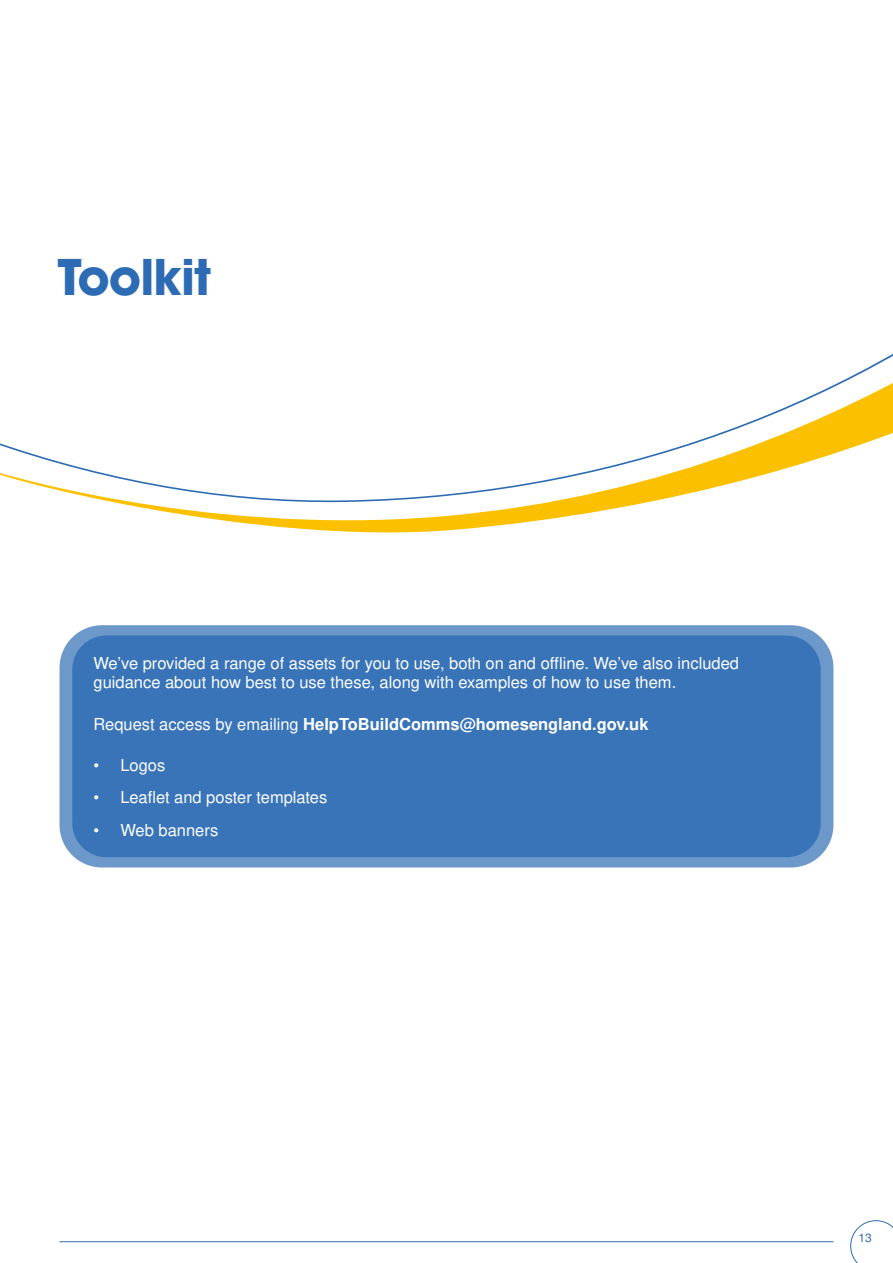
<style>
.page{position:relative;width:893px;height:1263px;background:#fff}
.page>*{position:absolute;margin:0;border:0;box-sizing:border-box;transform-origin:0 0}
.t1{font:700 48.75px "ITC Avant Garde Std";letter-spacing:-.02em;color:#2d6cb4}
.t2{font:16.5px/19.8px "Nimbus San L";color:#fff}
.t3{font:700 16.5px "Nimbus San L";color:#fff}
.t4{font:12px "Nimbus San L";color:#2d6cb4}
.s1{font-weight:400}
</style>
<div class="page">
<hr style="left:60px;top:1241px;width:773px;height:1px;background:#2d6cb4">
<div style="left:60px;top:625px;width:773px;height:242px;background:#6c98ca;border-radius:43px"></div>
<div style="left:72px;top:635px;width:749px;height:222px;background:#3974b8;border-radius:34px"></div>
<svg style="left:0;top:354px;width:893px;height:179px"></svg>
<svg style="left:850px;top:1220px;width:43px;height:43px"></svg>
<h1 class="t1" style="left:57px;top:246px;width:155px">Toolkit</h1>
<p class="t2" style="left:94px;top:652px;width:647px">We’ve provided a range of assets for you to use, both on and offline. We’ve also included guidance about how best to use these, along with examples of how to use them.</p>
<p class="t3" style="left:94px;top:712px;width:556px"><span class="s1">Request access by emailing</span> HelpToBuildComms@homesengland.gov.uk</p>
<p class="t2" style="left:94px;top:754px;width:73px">• Logos</p>
<p class="t2" style="left:94px;top:787px;width:235px">• Leaflet and poster templates</p>
<p class="t2" style="left:94px;top:819px;width:126px">• Web banners</p>
<p class="t4" style="left:858px;top:1229px;width:15px">13</p>
</div>
